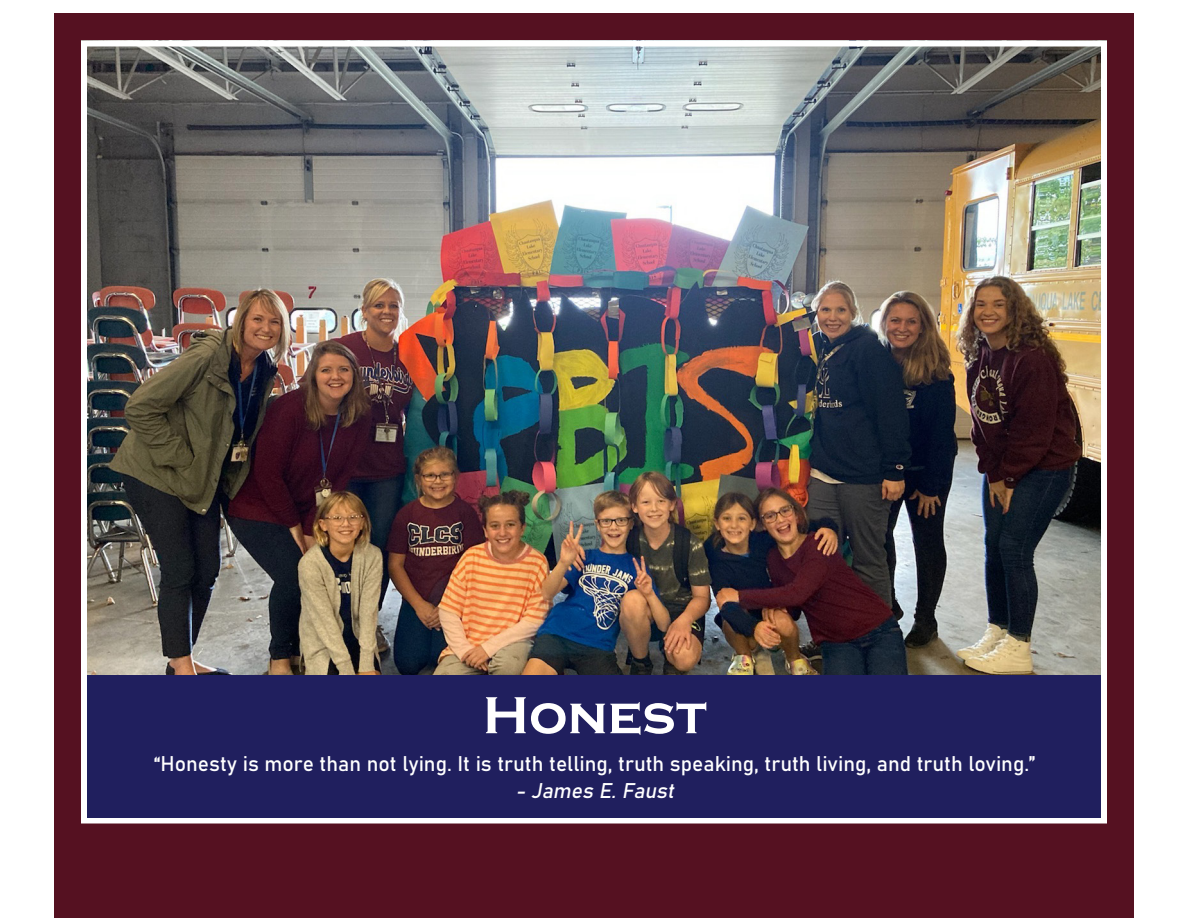
<style>
.page{position:relative;width:1188px;height:918px;background:#fff}
.page>*{position:absolute;margin:0;border:0;box-sizing:border-box;transform-origin:0 0}
.t1{font:700 54px "Copperplate Gothic";color:#fff}
.t2{font:21px "Bahnschrift";color:#fff}
.t3{font:italic 21px "Bahnschrift";color:#fff}
</style>
<div class="page">
<div style="left:54px;top:14px;width:1080px;height:904px;background:#551121"></div>
<img style="left:88px;top:47px;width:1012px;height:628px">
<div style="left:81px;top:40px;width:1026px;height:784px;border:6px solid #fff"></div>
<div style="left:87px;top:675px;width:1014px;height:143px;background:#201f5e"></div>
<p class="t1" style="left:483px;top:685px;width:226px">Honest</p>
<p class="t2" style="left:154px;top:747px;width:883px">“Honesty is more than not lying. It is truth telling, truth speaking, truth living, and truth loving.”</p>
<p class="t3" style="left:515px;top:774px;width:165px">- James E.Faust</p>
</div>
